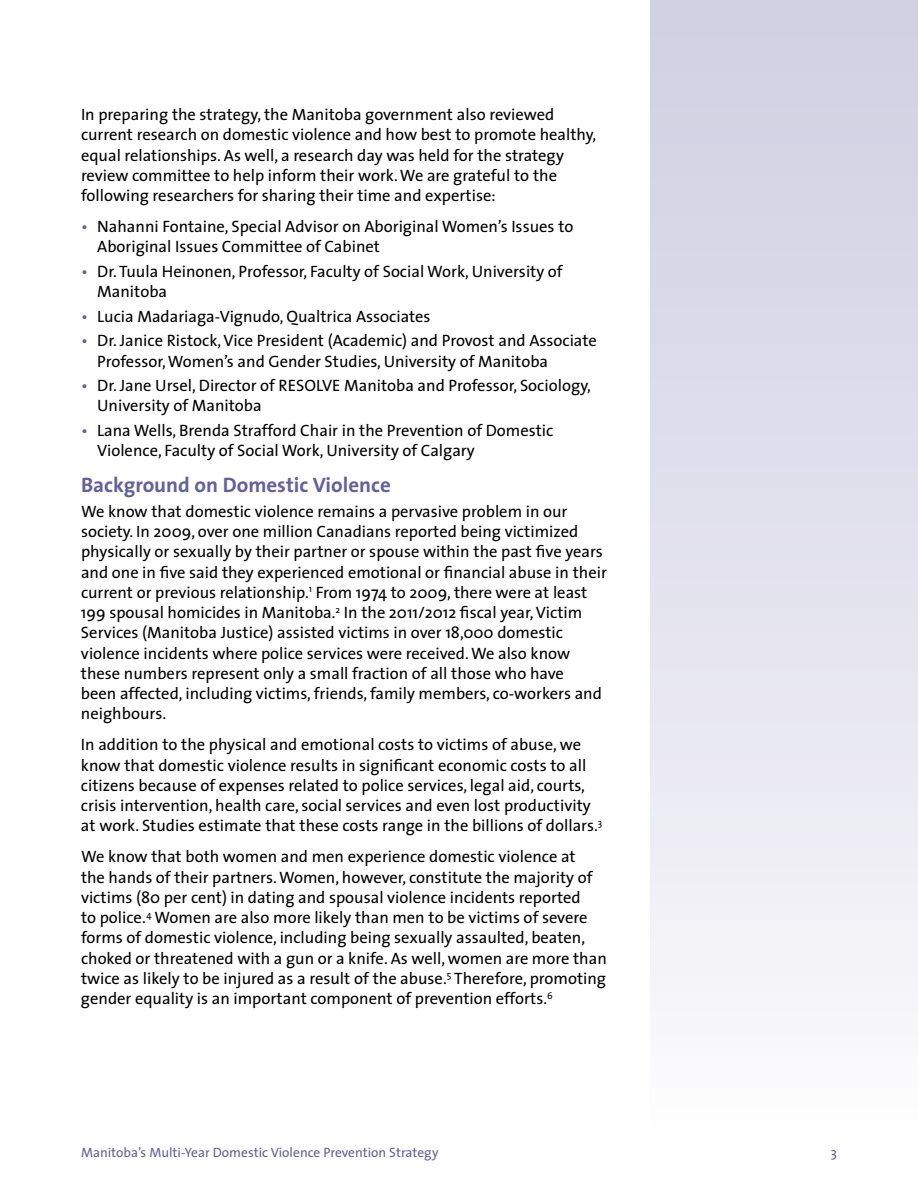
<style>
.page{position:relative;width:918px;height:1188px;background:#fff}
.page>*{position:absolute;margin:0;border:0;box-sizing:border-box;transform-origin:0 0}
.t1{font:700 21px "The Sans";color:#63619a}
.t2{font:16.5px/20.2px "The Sans";color:#000}
.t3{font:13.5px "The Sans";color:#63619a}
.s1{color:#63619a}
</style>
<div class="page">
<div style="left:650px;top:0;width:268px;height:1137px;background:linear-gradient(to bottom,#cfcee2,#fafafc)"></div>
<p class="t2" style="left:81px;top:104px;width:517px">In preparing the strategy, the Manitoba government also reviewed current research on domestic violence and how best to promote healthy, equal relationships. As well, a research day was held for the strategy review committee to help inform their work. We are grateful to the following researchers for sharing their time and expertise:</p>
<p class="t2" style="left:97px;top:216px;width:478px;text-indent:-16px"><span class="s1">•</span> Nahanni Fontaine, Special Advisor on Aboriginal Women’s Issues to<br>Aboriginal Issues Committee of Cabinet</p>
<p class="t2" style="left:97px;top:261px;width:467px;text-indent:-16px"><span class="s1">•</span> Dr. Tuula Heinonen, Professor, Faculty of Social Work, University of<br>Manitoba</p>
<p class="t2" style="left:81px;top:306px;width:351px"><span class="s1">•</span> Lucia Madariaga-Vignudo, Qualtrica Associates</p>
<p class="t2" style="left:97px;top:330px;width:501px;text-indent:-16px"><span class="s1">•</span> Dr. Janice Ristock, Vice President (Academic) and Provost and Associate<br>Professor, Women’s and Gender Studies, University of Manitoba</p>
<p class="t2" style="left:97px;top:375px;width:495px;text-indent:-16px"><span class="s1">•</span> Dr. Jane Ursel, Director of RESOLVE Manitoba and Professor, Sociology,<br>University of Manitoba</p>
<p class="t2" style="left:97px;top:420px;width:458px;text-indent:-16px"><span class="s1">•</span> Lana Wells, Brenda Strafford Chair in the Prevention of Domestic<br>Violence, Faculty of Social Work, University of Calgary</p>
<p class="t1" style="left:81px;top:468px;width:311px">Background on Domestic Violence</p>
<p class="t2" style="left:81px;top:501px;width:527px">We know that domestic violence remains a pervasive problem in our society. In 2009, over one million Canadians reported being victimized physically or sexually by their partner or spouse within the past five years and one in five said they experienced emotional or financial abuse in their current or previous relationship.<sup>1</sup> From 1974 to 2009, there were at least 199 spousal homicides in Manitoba.<sup>2</sup> In the 2011/2012 fiscal year, Victim Services (Manitoba Justice) assisted victims in over 18,000 domestic violence incidents where police services were received. We also know these numbers represent only a small fraction of all those who have<br>been affected, including victims, friends, family members, co-workers and neighbours.</p>
<p class="t2" style="left:81px;top:734px;width:523px">In addition to the physical and emotional costs to victims of abuse, we know that domestic violence results in significant economic costs to all citizens because of expenses related to police services, legal aid, courts, crisis intervention, health care, social services and even lost productivity at work. Studies estimate that these costs range in the billions of dollars.<sup>3</sup></p>
<p class="t2" style="left:81px;top:846px;width:527px">We know that both women and men experience domestic violence at<br>the hands of their partners. Women, however, constitute the majority of victims (80 per cent) in dating and spousal violence incidents reported<br>to police.<sup>4</sup> Women are also more likely than men to be victims of severe forms of domestic violence, including being sexually assaulted, beaten, choked or threatened with a gun or a knife. As well, women are more than twice as likely to be injured as a result of the abuse.<sup>5</sup> Therefore, promoting gender equality is an important component of prevention efforts.<sup>6</sup></p>
<p class="t3" style="left:81px;top:1142px;width:359px">Manitoba’s Multi-Year Domestic Violence Prevention Strategy</p>
<p class="t3" style="left:831px;top:1142px;width:8px">3</p>
</div>
